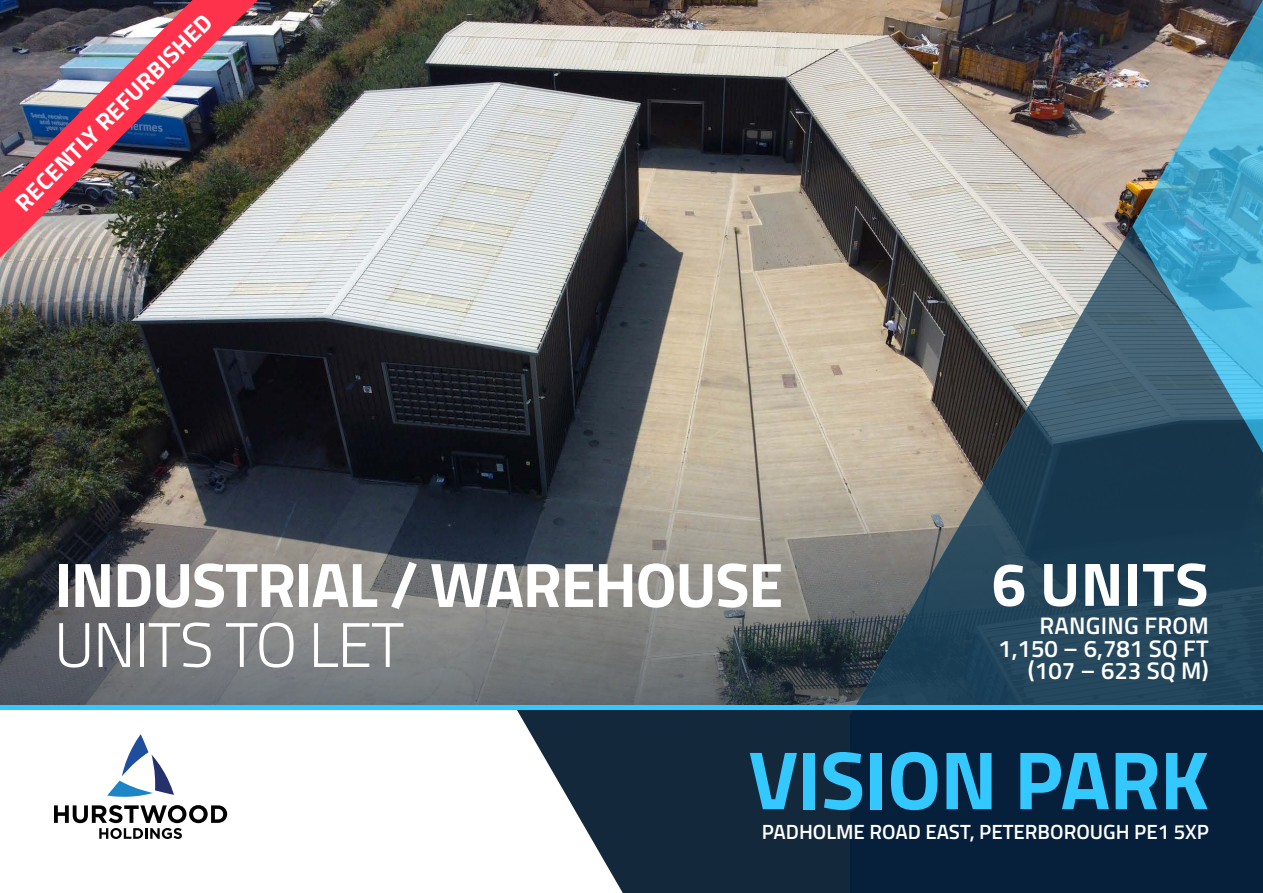
<style>
.page{position:relative;width:1263px;height:893px;background:#fff}
.page>*{position:absolute;margin:0;border:0;box-sizing:border-box;transform-origin:0 0}
.t1{font:700 82.65px "Titillium";letter-spacing:-.01em;color:#33c8ff}
.t2{font:700 63px "Titillium";letter-spacing:-.02em;color:#fff}
.t3{font:300 63px "Titillium";letter-spacing:-.02em;color:#fff}
.t4{font:700 61.5px "Titillium";letter-spacing:.01em;color:#fff}
.t5{font:600 24px/22.5px "Titillium";letter-spacing:.01em;color:#fff;text-align:right}
.t6{font:700 24px "Titillium";color:#fff}
.t7{font:600 20.55px "Titillium";color:#fff}
</style>
<div class="page">
<img style="left:0;top:0;width:850px;height:456px">
<svg style="left:0;top:456px;width:850px;height:250px;background:#636667"></svg>
<img style="left:850px;top:0;width:413px;height:706px">
<svg style="left:517px;top:710px;width:746px;height:183px;background:#1d3249"></svg>
<svg style="left:54px;top:734px;width:173px;height:105px"></svg>
<img style="left:0;top:0;width:258px;height:258px">
<hr style="left:0;top:706px;width:1263px;height:4px;background:#33c8ff">
<p class="t6" style="left:6px;top:194px;width:268px;rotate:-45deg">RECENTLY REFURBISHED</p>
<h2 class="t2" style="left:54px;top:537px;width:731px">INDUSTRIAL / WAREHOUSE</h2>
<h2 class="t3" style="left:54px;top:599px;width:352px">UNITS TO LET</h2>
<h3 class="t4" style="left:992px;top:537px;width:218px">6 UNITS</h3>
<p class="t5" style="left:998px;top:613px;width:212px">RANGING FROM<br>1,150 – 6,781 SQ FT (107 – 623 SQ M)</p>
<h1 class="t1" style="left:748px;top:717px;width:462px">VISION PARK</h1>
<p class="t7" style="left:762px;top:816px;width:449px">PADHOLME ROAD EAST, PETERBOROUGH PE1 5XP</p>
</div>
